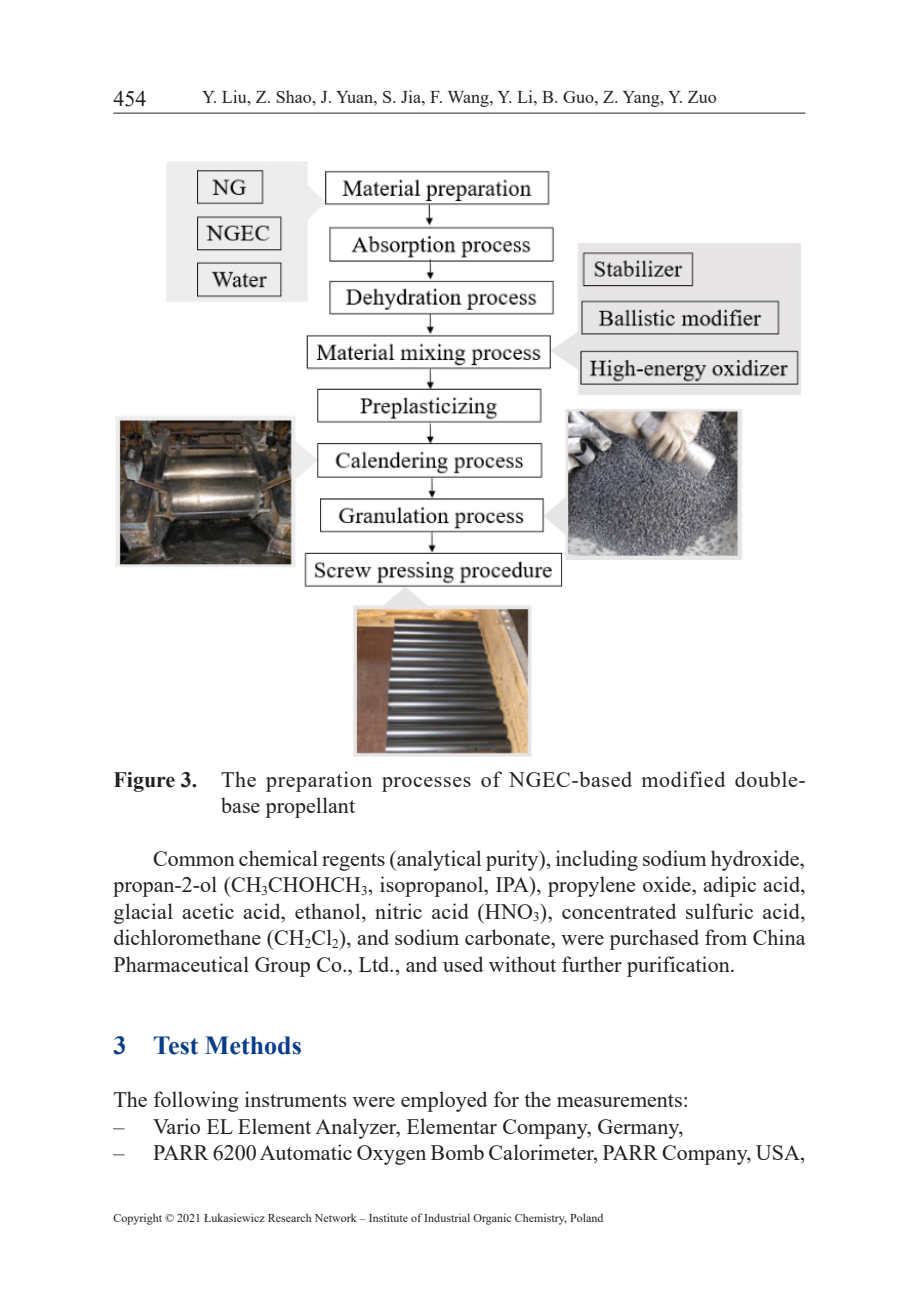
<style>
.page{position:relative;width:919px;height:1304px;background:#fff}
.page>*{position:absolute;margin:0;border:0;box-sizing:border-box;transform-origin:0 0}
.Podtytul{font:700 26px "Times New Roman";color:#083e89}
.Glowny{font:22px/26.4px "Times New Roman";color:#231f20;text-align:justify}
.Intend{font:22px "Times New Roman";color:#231f20}
.Tabela{font:22px/26.4px "Times New Roman";letter-spacing:.03em;color:#231f20}
.Glowny_bez_wciecia{font:22px "Times New Roman";color:#231f20}
.t1{font:18px "Times New Roman";color:#231f20}
.t2{font:12px "Times New Roman";color:#231f20}
.s1{font-weight:700}
</style>
<div class="page">
<hr style="left:113px;top:113px;width:692px;height:1px;background:#231f20">
<img style="left:115px;top:161px;width:686px;height:596px">
<p class="Glowny" style="left:113px;top:84px;width:34px">454</p>
<p class="t1" style="left:202px;top:84px;width:516px">Y. Liu, Z. Shao, J. Yuan, S. Jia, F. Wang, Y. Li, B. Guo, Z. Yang, Y. Zuo</p>
<p class="Tabela" style="left:221px;top:765px;width:586px;text-indent:-108px"><span class="s1">Figure 3.</span> The preparation processes of NGEC-based modified double&shy;base propellant</p>
<p class="Glowny" style="left:113px;top:845px;width:693px;text-indent:40px">Common chemical regents (analytical purity), including sodium hydroxide, propan-2-ol (CH<sub>3</sub>CHOHCH<sub>3</sub>, isopropanol, IPA), propylene oxide, adipic acid, glacial acetic acid, ethanol, nitric acid (HNO<sub>3</sub>), concentrated sulfuric acid, dichloromethane (CH<sub>2</sub>Cl<sub>2</sub>), and sodium carbonate, were purchased from China Pharmaceutical Group Co., Ltd., and used without further purification.</p>
<p class="Podtytul" style="left:113px;top:1027px;width:190px">3 Test Methods</p>
<p class="Glowny_bez_wciecia" style="left:113px;top:1084px;width:576px">The following instruments were employed for the measurements:</p>
<p class="Intend" style="left:113px;top:1111px;width:571px">– Vario EL Element Analyzer, Elementar Company, Germany,</p>
<p class="Intend" style="left:113px;top:1137px;width:693px">– PARR 6200 Automatic Oxygen Bomb Calorimeter, PARR Company, USA,</p>
<p class="t2" style="left:113px;top:1209px;width:491px">Copyright © 2021 Łukasiewicz Research Network – Institute of Industrial Organic Chemistry, Poland</p>
</div>
